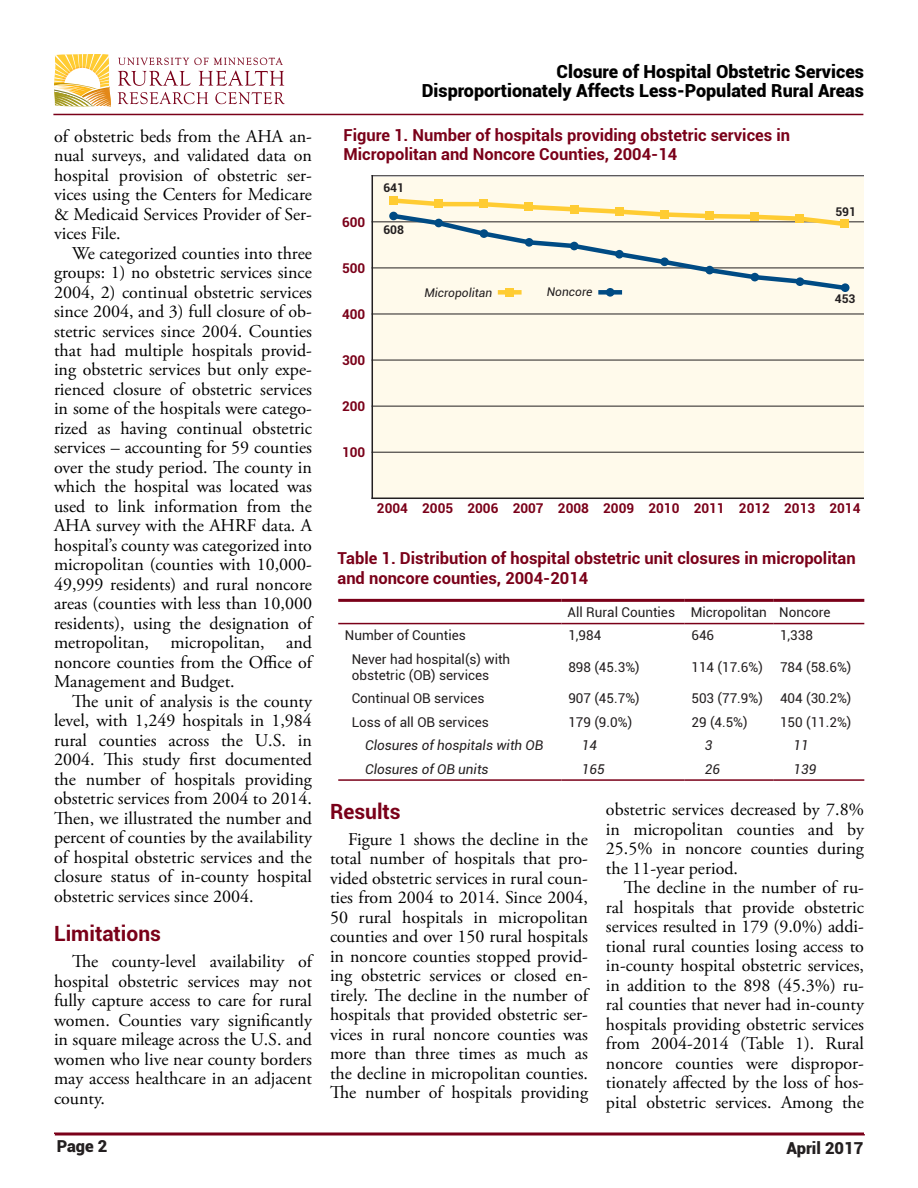
<style>
.page{position:relative;width:918px;height:1188px;background:#fff}
.page>*{position:absolute;margin:0;border:0;box-sizing:border-box;transform-origin:0 0}
.Section_header{font:700 21px "Roboto";color:#7a0019}
.t1{font:18px/19.5px "Adobe Garamond Pro";color:#000;text-align:justify}
.t2{font:900 18px/19.5px "Roboto";color:#000;text-align:right}
.Figure_title{font:700 16.5px/19.5px "Roboto";color:#7a0019}
.t3{font:900 16.5px "Roboto";color:#231f20}
.t4{font:13.5px/16.2px "Roboto";color:#231f20}
.Axis_labels{font:700 13.5px "Roboto";color:#7a0019}
.t5{font:italic 13.5px "Roboto";color:#231f20}
.t6{font:italic 12px "Roboto";color:#231f20}
.Axis_labels-2{font:700 12px "Roboto";color:#231f20}
</style>
<div class="page">
<hr style="left:53px;top:114px;width:810px;height:1px;background:#7a0019">
<hr style="left:55px;top:1134px;width:810px;height:2px;background:#7a0019">
<svg style="left:118px;top:92px;width:90px;height:12px"></svg>
<svg style="left:215px;top:92px;width:70px;height:12px"></svg>
<svg style="left:118px;top:58px;width:166px;height:28px"></svg>
<svg style="left:54px;top:54px;width:57px;height:53px"></svg>
<hr style="left:54px;top:1132px;width:810px;height:2px;background:#7a0019">
<div style="left:372px;top:177px;width:492px;height:321px;background:#fffaeb"></div>
<hr style="left:338px;top:623px;width:224px;height:1px;background:#7a0019">
<hr style="left:562px;top:623px;width:123px;height:1px;background:#7a0019">
<hr style="left:685px;top:623px;width:88px;height:1px;background:#7a0019">
<hr style="left:773px;top:623px;width:91px;height:1px;background:#7a0019">
<hr style="left:338px;top:779px;width:224px;height:2px;background:#7a0019">
<hr style="left:562px;top:779px;width:123px;height:2px;background:#7a0019">
<hr style="left:685px;top:779px;width:88px;height:2px;background:#7a0019">
<hr style="left:773px;top:779px;width:91px;height:2px;background:#7a0019">
<hr style="left:338px;top:599px;width:224px;height:3px;background:#7a0019">
<hr style="left:562px;top:599px;width:123px;height:3px;background:#7a0019">
<hr style="left:685px;top:599px;width:88px;height:3px;background:#7a0019">
<hr style="left:773px;top:599px;width:91px;height:3px;background:#7a0019">
<hr style="left:372px;top:175px;width:1px;height:324px;background:#231f20">
<hr style="left:372px;top:498px;width:492px;height:1px;background:#231f20">
<hr style="left:372px;top:221px;width:492px;height:1px;background:#231f20">
<hr style="left:372px;top:268px;width:492px;height:1px;background:#231f20">
<hr style="left:372px;top:314px;width:492px;height:1px;background:#231f20">
<hr style="left:372px;top:360px;width:492px;height:1px;background:#231f20">
<hr style="left:372px;top:406px;width:492px;height:1px;background:#231f20">
<hr style="left:372px;top:452px;width:492px;height:1px;background:#231f20">
<hr style="left:372px;top:175px;width:492px;height:1px;background:#231f20">
<svg style="left:388px;top:196px;width:462px;height:97px"></svg>
<div style="left:505px;top:288px;width:9px;height:9px;background:#fc3"></div>
<div style="left:498px;top:290px;width:24px;height:5px;background:#fc3"></div>
<svg style="left:606px;top:288px;width:9px;height:9px"></svg>
<div style="left:598px;top:290px;width:24px;height:5px;background:#004b84"></div>
<p class="t1" style="left:54px;top:127px;width:260px">of obstetric beds from the AHA an&shy;nual surveys, and validated data on hospital provision of obstetric ser&shy;vices using the Centers for Medicare &amp; Medicaid Services Provider of Ser&shy;vices File.</p>
<p class="t1" style="left:54px;top:244px;width:260px;text-indent:18px">We categorized counties into three groups: 1) no obstetric services since 2004, 2) continual obstetric services since 2004, and 3) full closure of ob&shy;stetric services since 2004. Counties that had multiple hospitals provid&shy;ing obstetric services but only expe&shy;rienced closure of obstetric services in some of the hospitals were catego&shy;rized as having continual obstetric services – accounting for 59 counties over the study period. The county in which the hospital was located was used to link information from the AHA survey with the AHRF data. A hospital’s county was categorized into micropolitan (counties with 10,000- 49,999 residents) and rural noncore areas (counties with less than 10,000 residents), using the designation of metropolitan, micropolitan, and noncore counties from the Office of Management and Budget.</p>
<p class="t1" style="left:54px;top:692px;width:260px;text-indent:18px">The unit of analysis is the county level, with 1,249 hospitals in 1,984 rural counties across the U.S. in 2004. This study first documented the number of hospitals providing obstetric services from 2004 to 2014.<br>Then, we illustrated the number and percent of counties by the availability of hospital obstetric services and the closure status of in-county hospital obstetric services since 2004.</p>
<p class="Section_header" style="left:54px;top:919px;width:109px">Limitations</p>
<p class="t1" style="left:54px;top:953px;width:260px;text-indent:18px">The county-level availability of hospital obstetric services may not fully capture access to care for rural women. Counties vary significantly in square mileage across the U.S. and women who live near county borders may access healthcare in an adjacent county.</p>
<p class="t2" style="left:422px;top:61px;width:444px">Closure of Hospital Obstetric Services<br>Disproportionately Affects Less-Populated Rural Areas</p>
<p class="Figure_title" style="left:344px;top:125px;width:448px">Figure 1. Number of hospitals providing obstetric services in<br>Micropolitan and Noncore Counties, 2004-14</p>
<p class="Axis_labels-2" style="left:383px;top:180px;width:22px">641</p>
<p class="Axis_labels-2" style="left:383px;top:221px;width:22px">608</p>
<p class="Axis_labels" style="left:342px;top:212px;width:25px">600</p>
<p class="Axis_labels" style="left:342px;top:258px;width:25px">500</p>
<p class="Axis_labels" style="left:342px;top:305px;width:25px">400</p>
<p class="Axis_labels" style="left:342px;top:351px;width:25px">300</p>
<p class="Axis_labels" style="left:342px;top:397px;width:25px">200</p>
<p class="Axis_labels" style="left:342px;top:443px;width:25px">100</p>
<p class="t6" style="left:424px;top:284px;width:69px">Micropolitan</p>
<p class="t6" style="left:547px;top:283px;width:47px">Noncore</p>
<p class="Axis_labels-2" style="left:835px;top:204px;width:22px">591</p>
<p class="Axis_labels-2" style="left:835px;top:291px;width:22px">453</p>
<p class="Axis_labels" style="left:377px;top:498px;width:32px">2004</p>
<p class="Axis_labels" style="left:422px;top:498px;width:32px">2005</p>
<p class="Axis_labels" style="left:467px;top:498px;width:32px">2006</p>
<p class="Axis_labels" style="left:513px;top:498px;width:32px">2007</p>
<p class="Axis_labels" style="left:558px;top:498px;width:32px">2008</p>
<p class="Axis_labels" style="left:603px;top:498px;width:32px">2009</p>
<p class="Axis_labels" style="left:648px;top:498px;width:32px">2010</p>
<p class="Axis_labels" style="left:694px;top:498px;width:32px">2011</p>
<p class="Axis_labels" style="left:739px;top:498px;width:32px">2012</p>
<p class="Axis_labels" style="left:784px;top:498px;width:32px">2013</p>
<p class="Axis_labels" style="left:829px;top:498px;width:32px">2014</p>
<p class="Figure_title" style="left:338px;top:548px;width:520px">Table 1. Distribution of hospital obstetric unit closures in micropolitan and noncore counties, 2004-2014</p>
<p class="t4" style="left:568px;top:604px;width:109px">All Rural Counties</p>
<p class="t4" style="left:691px;top:604px;width:78px">Micropolitan</p>
<p class="t4" style="left:779px;top:604px;width:53px">Noncore</p>
<p class="t4" style="left:345px;top:627px;width:122px">Number of Counties</p>
<p class="t4" style="left:568px;top:627px;width:35px">1,984</p>
<p class="t4" style="left:691px;top:627px;width:24px">646</p>
<p class="t4" style="left:780px;top:627px;width:35px">1,338</p>
<p class="t4" style="left:352px;top:650px;width:160px">Never had hospital(s) with obstetric (OB) services</p>
<p class="t4" style="left:568px;top:658px;width:73px">898 (45.3%)</p>
<p class="t4" style="left:691px;top:658px;width:73px">114 (17.6%)</p>
<p class="t4" style="left:780px;top:658px;width:73px">784 (58.6%)</p>
<p class="t4" style="left:352px;top:690px;width:134px">Continual OB services</p>
<p class="t4" style="left:568px;top:690px;width:73px">907 (45.7%)</p>
<p class="t4" style="left:691px;top:690px;width:73px">503 (77.9%)</p>
<p class="t4" style="left:780px;top:690px;width:73px">404 (30.2%)</p>
<p class="t4" style="left:352px;top:713px;width:139px">Loss of all OB services</p>
<p class="t4" style="left:568px;top:713px;width:65px">179 (9.0%)</p>
<p class="t4" style="left:691px;top:713px;width:58px">29 (4.5%)</p>
<p class="t4" style="left:780px;top:713px;width:73px">150 (11.2%)</p>
<p class="t5" style="left:365px;top:736px;width:180px">Closures of hospitals with OB</p>
<p class="t5" style="left:582px;top:736px;width:17px">14</p>
<p class="t5" style="left:705px;top:736px;width:9px">3</p>
<p class="t5" style="left:794px;top:736px;width:17px">11</p>
<p class="t5" style="left:365px;top:760px;width:125px">Closures of OB units</p>
<p class="t5" style="left:582px;top:760px;width:24px">165</p>
<p class="t5" style="left:705px;top:760px;width:17px">26</p>
<p class="t5" style="left:794px;top:760px;width:24px">139</p>
<p class="Section_header" style="left:330px;top:796px;width:72px">Results</p>
<p class="t1" style="left:330px;top:830px;width:260px;text-indent:18px">Figure 1 shows the decline in the total number of hospitals that pro&shy;vided obstetric services in rural coun&shy;ties from 2004 to 2014. Since 2004, 50 rural hospitals in micropolitan counties and over 150 rural hospitals in noncore counties stopped provid&shy;ing obstetric services or closed en&shy;tirely. The decline in the number of hospitals that provided obstetric ser&shy;vices in rural noncore counties was more than three times as much as the decline in micropolitan counties.<br>The number of hospitals providing</p>
<p class="t1" style="left:606px;top:800px;width:260px">obstetric services decreased by 7.8% in micropolitan counties and by 25.5% in noncore counties during the 11-year period.</p>
<p class="t1" style="left:606px;top:878px;width:260px;text-indent:18px">The decline in the number of ru&shy;ral hospitals that provide obstetric services resulted in 179 (9.0%) addi&shy;tional rural counties losing access to in-county hospital obstetric services, in addition to the 898 (45.3%) ru&shy;ral counties that never had in-county hospitals providing obstetric services from 2004-2014 (Table 1). Rural noncore counties were dispropor&shy;tionately affected by the loss of hos&shy;pital obstetric services. Among the</p>
<p class="t3" style="left:57px;top:1135px;width:52px">Page 2</p>
<p class="t3" style="left:787px;top:1136px;width:78px">April 2017</p>
</div>
